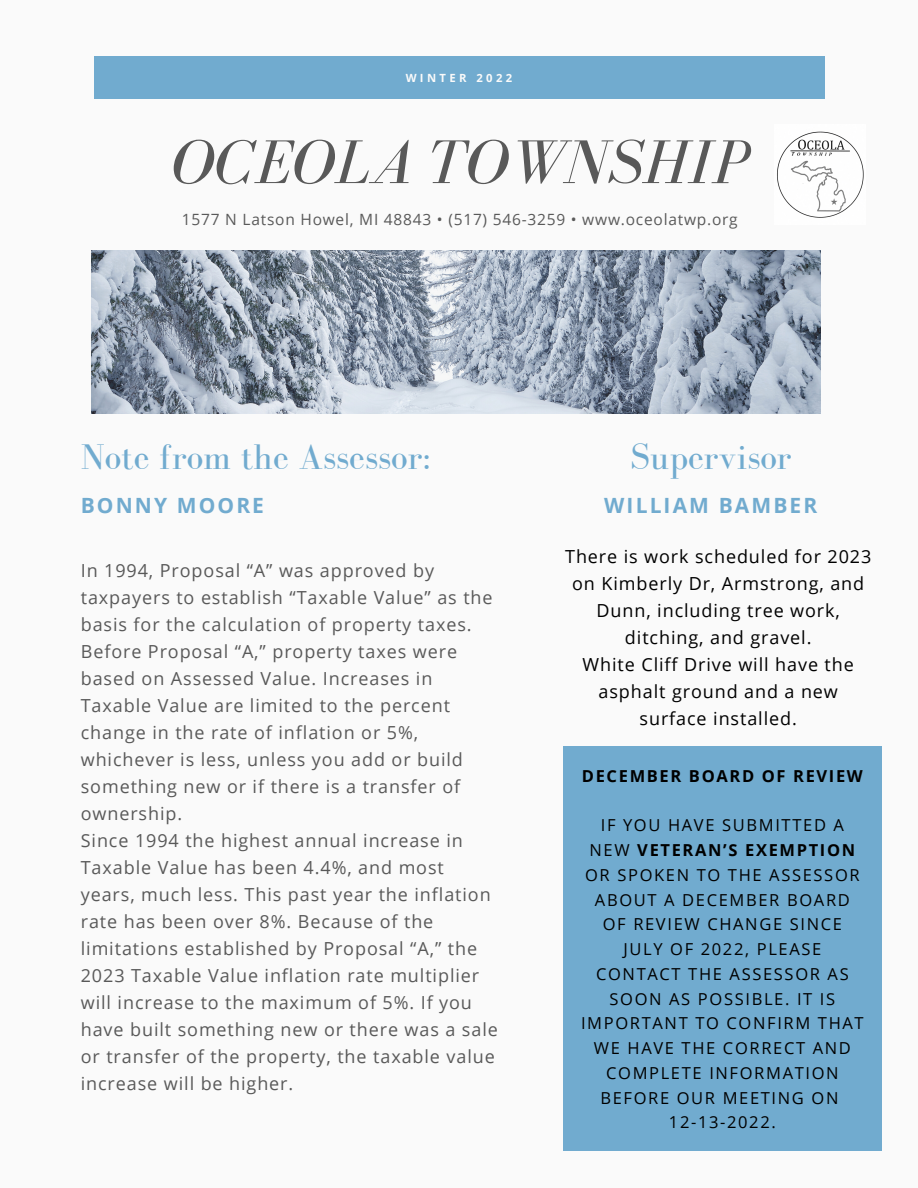
<style>
.page{position:relative;width:918px;height:1188px;background:#fafafa}
.page>*{position:absolute;margin:0;border:0;box-sizing:border-box;transform-origin:0 0}
.t1{font:italic 63.45px "Bodoni FLF";color:#595959}
.t2{font:36.75px "Bodoni FLF";color:#71abcf}
.t3{font:700 21px "Open Sans";letter-spacing:.1em;color:#71abcf}
.t4{font:18px/27px "Open Sans";letter-spacing:.05em;color:#595959}
.t5{font:18px/27px "Open Sans";letter-spacing:.05em;color:#000;text-align:center}
.t6{font:16.5px/24.8px "Open Sans";letter-spacing:.1em;color:#000;text-align:center}
.t7{font:700 16.5px "Open Sans";letter-spacing:.1em;color:#000}
.t8{font:15.45px "Open Sans";letter-spacing:.05em;color:#595959}
.t9{font:700 11.25px "Open Sans";letter-spacing:.3em;color:#fafafa}
.s1{font-weight:700}
</style>
<div class="page">
<div style="left:94px;top:56px;width:730px;height:43px;background:#71abcf"></div>
<img style="left:92px;top:250px;width:729px;height:163px">
<div style="left:563px;top:746px;width:319px;height:405px;background:#71abcf"></div>
<img style="left:777px;top:131px;width:87px;height:87px">
<p class="t9" style="left:406px;top:70px;width:108px">WINTER 2022</p>
<h1 class="t1" style="left:171px;top:128px;width:580px">OCEOLA TOWNSHIP</h1>
<p class="t8" style="left:182px;top:209px;width:557px">1577 N Latson Howel, MI 48843 • (517) 546-3259 • www.oceolatwp.org</p>
<h2 class="t2" style="left:81px;top:437px;width:351px">Note from the Assessor:</h2>
<p class="t3" style="left:81px;top:491px;width:185px">BONNY MOORE</p>
<p class="t4" style="left:81px;top:557px;width:419px">In 1994, Proposal “A” was approved by taxpayers to establish “Taxable Value” as the basis for the calculation of property taxes.<br>Before Proposal “A,” property taxes were based on Assessed Value. Increases in Taxable Value are limited to the percent change in the rate of inflation or 5%, whichever is less, unless you add or build something new or if there is a transfer of ownership.<br>Since 1994 the highest annual increase in Taxable Value has been 4.4%, and most years, much less. This past year the inflation rate has been over 8%. Because of the limitations established by Proposal “A,” the 2023 Taxable Value inflation rate multiplier will increase to the maximum of 5%. If you have built something new or there was a sale or transfer of the property, the taxable value increase will be higher.</p>
<h2 class="t2" style="left:630px;top:437px;width:163px">Supervisor</h2>
<p class="t3" style="left:604px;top:491px;width:215px">WILLIAM BAMBER</p>
<p class="t5" style="left:565px;top:542px;width:308px">There is work scheduled for 2023 on Kimberly Dr, Armstrong, and<br>Dunn, including tree work, ditching, and gravel.<br>White Cliff Drive will have the asphalt ground and a new surface installed.</p>
<p class="t7" style="left:582px;top:764px;width:283px">DECEMBER BOARD OF REVIEW</p>
<p class="t6" style="left:581px;top:813px;width:284px">IF YOU HAVE SUBMITTED A<br>NEW <span class="s1">VETERAN’S EXEMPTION<br></span>OR SPOKEN TO THE ASSESSOR<br>ABOUT A DECEMBER BOARD<br>OF REVIEW CHANGE SINCE<br>JULY OF 2022, PLEASE<br>CONTACT THE ASSESSOR AS<br>SOON AS POSSIBLE. IT IS<br>IMPORTANT TO CONFIRM THAT<br>WE HAVE THE CORRECT AND<br>COMPLETE INFORMATION<br>BEFORE OUR MEETING ON<br>12-13-2022.</p>
</div>
